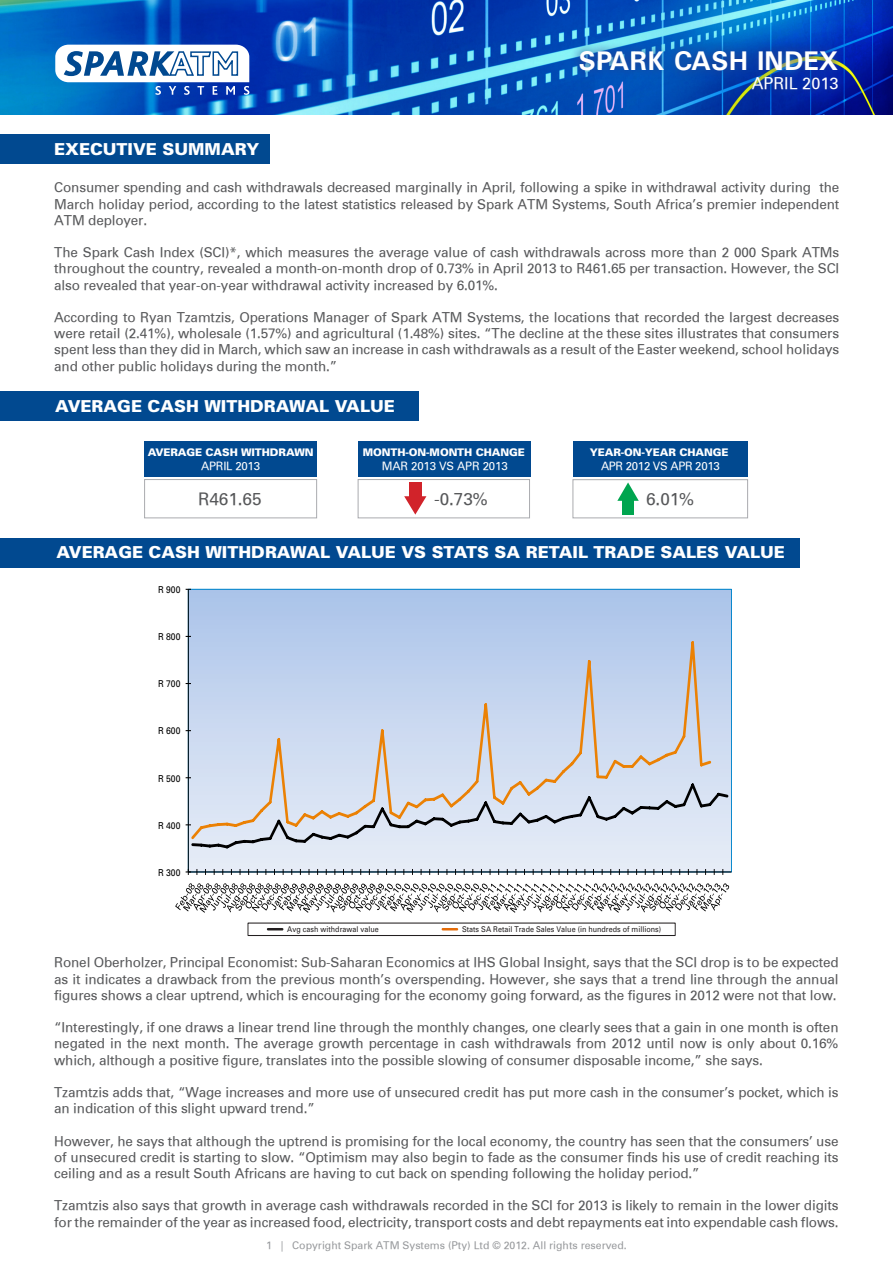
<style>
.page{position:relative;width:893px;height:1263px;background:#fff}
.page>*{position:absolute;margin:0;border:0;box-sizing:border-box;transform-origin:0 0}
.t1{font:700 27px "Univers";color:#fff}
.t2{font:17.1px "Univers";color:#57585a}
.t3{font:900 16.5px "Univers";color:#fff}
.t4{font:16.2px "Univers";color:#fff}
.t5{font:13.5px/16.2px "Univers";letter-spacing:-.01em;color:#57585a;text-align:justify}
.t6{font:11.4px "Univers";letter-spacing:-.02em;color:#fff}
.t7{font:10.5px "Univers";color:#97999c}
.t8{font:900 10.5px "Univers";letter-spacing:-.01em;color:#fff}
.t9{font:9.6px "Univers";color:#000;scale:.9 1}
.t10{font:7.95px "Univers";color:#231f20;scale:.9 1}
</style>
<div class="page">
<img style="left:0;top:0;width:893px;height:115px">
<svg style="left:55px;top:45px;width:194px;height:50px"></svg>
<div style="left:0;top:134px;width:269px;height:30px;background:#014990"></div>
<svg style="left:571px;top:42px;width:276px;height:56px;background:#1250af"></svg>
<div style="left:0;top:538px;width:799px;height:30px;background:#014990"></div>
<div style="left:0;top:391px;width:418px;height:30px;background:#014990"></div>
<div style="left:145px;top:441px;width:172px;height:36px;background:#014990"></div>
<div style="left:144px;top:479px;width:173px;height:39px;border:1px solid #aaabaf"></div>
<div style="left:358px;top:441px;width:172px;height:36px;background:#014990"></div>
<div style="left:358px;top:479px;width:172px;height:39px;border:1px solid #aaabaf"></div>
<div style="left:573px;top:441px;width:174px;height:36px;background:#014990"></div>
<div style="left:572px;top:479px;width:176px;height:39px;border:1px solid #aaabaf"></div>
<div style="left:622px;top:498px;width:12px;height:17px;background:#00a54f"></div>
<svg style="left:617px;top:482px;width:22px;height:19px"></svg>
<div style="left:248px;top:923px;width:427px;height:13px;border:1px solid #231f20"></div>
<svg style="left:268px;top:928px;width:14px;height:2px"></svg>
<svg style="left:443px;top:928px;width:14px;height:2px"></svg>
<svg style="left:190px;top:591px;width:540px;height:279px;background:#bed1ed"></svg>
<hr style="left:188px;top:589px;width:1px;height:283px;background:#000">
<hr style="left:188px;top:872px;width:543px;height:1px;background:#000">
<svg style="left:186px;top:869px;width:5px;height:6px"></svg>
<svg style="left:186px;top:777px;width:544px;height:74px;background:#d5dde9"></svg>
<svg style="left:189px;top:639px;width:524px;height:203px;background:#c9d3e4"></svg>
<svg style="left:175px;top:883px;width:450px;height:30px"></svg>
<svg style="left:625px;top:883px;width:104px;height:29px"></svg>
<div style="left:409px;top:482px;width:12px;height:17px;background:#d1232a"></div>
<svg style="left:404px;top:496px;width:22px;height:19px"></svg>
<p class="t1" style="left:579px;top:44px;width:261px">SPARK CASH INDEX</p>
<p class="t4" style="left:752px;top:74px;width:88px">APRIL 2013</p>
<p class="t3" style="left:54px;top:139px;width:207px">EXECUTIVE SUMMARY</p>
<p class="t5" style="left:54px;top:180px;width:786px">Consumer spending and cash withdrawals decreased marginally in April, following a spike in withdrawal activity during the March holiday period, according to the latest statistics released by Spark ATM Systems, South Africa’s premier independent ATM deployer.</p>
<p class="t5" style="left:54px;top:244px;width:787px">The Spark Cash Index (SCI)*, which measures the average value of cash withdrawals across more than 2 000 Spark ATMs throughout the country, revealed a month-on-month drop of 0.73% in April 2013 to R461.65 per transaction. However, the SCI also revealed that year-on-year withdrawal activity increased by 6.01%.</p>
<p class="t5" style="left:54px;top:309px;width:786px">According to Ryan Tzamtzis, Operations Manager of Spark ATM Systems, the locations that recorded the largest decreases were retail (2.41%), wholesale (1.57%) and agricultural (1.48%) sites. “The decline at the these sites illustrates that consumers spent less than they did in March, which saw an increase in cash withdrawals as a result of the Easter weekend, school holidays and other public holidays during the month.”</p>
<p class="t3" style="left:55px;top:395px;width:341px">AVERAGE CASH WITHDRAWAL VALUE</p>
<p class="t8" style="left:148px;top:445px;width:167px">AVERAGE CASH WITHDRAWN</p>
<p class="t8" style="left:363px;top:446px;width:163px">MONTH-ON-MONTH CHANGE</p>
<p class="t8" style="left:590px;top:446px;width:140px">YEAR-ON-YEAR CHANGE</p>
<p class="t6" style="left:201px;top:460px;width:60px">APRIL 2013</p>
<p class="t2" style="left:198px;top:489px;width:65px">R461.65</p>
<p class="t6" style="left:382px;top:460px;width:127px">MAR 2013 VS APR 2013</p>
<p class="t2" style="left:434px;top:489px;width:56px">-0.73%</p>
<p class="t6" style="left:601px;top:460px;width:120px">APR 2012 VS APR 2013</p>
<p class="t2" style="left:646px;top:489px;width:50px">6.01%</p>
<p class="t3" style="left:56px;top:542px;width:730px">AVERAGE CASH WITHDRAWAL VALUE VS STATS SA RETAIL TRADE SALES VALUE</p>
<p class="t9" style="left:158px;top:584px;width:26px">R 900</p>
<p class="t9" style="left:158px;top:631px;width:26px">R 800</p>
<p class="t9" style="left:158px;top:678px;width:26px">R 700</p>
<p class="t9" style="left:158px;top:725px;width:26px">R 600</p>
<p class="t9" style="left:158px;top:772px;width:26px">R 500</p>
<p class="t9" style="left:158px;top:820px;width:26px">R 400</p>
<p class="t9" style="left:158px;top:867px;width:26px">R 300</p>
<p class="t10" style="left:287px;top:924px;width:103px">Avg cash withdrawal value</p>
<p class="t10" style="left:462px;top:924px;width:223px">Stats SA Retail Trade Sales Value (in hundreds of millions)</p>
<p class="t5" style="left:54px;top:954px;width:786px">Ronel Oberholzer, Principal Economist: Sub-Saharan Economics at IHS Global Insight, says that the SCI drop is to be expected as it indicates a drawback from the previous month’s overspending. However, she says that a trend line through the annual figures shows a clear uptrend, which is encouraging for the economy going forward, as the figures in 2012 were not that low.</p>
<p class="t5" style="left:54px;top:1019px;width:786px">“Interestingly, if one draws a linear trend line through the monthly changes, one clearly sees that a gain in one month is often negated in the next month. The average growth percentage in cash withdrawals from 2012 until now is only about 0.16% which, although a positive figure, translates into the possible slowing of consumer disposable income,” she says.</p>
<p class="t5" style="left:54px;top:1084px;width:786px">Tzamtzis adds that, “Wage increases and more use of unsecured credit has put more cash in the consumer’s pocket, which is an indication of this slight upward trend.”</p>
<p class="t5" style="left:54px;top:1133px;width:786px">However, he says that although the uptrend is promising for the local economy, the country has seen that the consumers’ use of unsecured credit is starting to slow. “Optimism may also begin to fade as the consumer finds his use of credit reaching its ceiling and as a result South Africans are having to cut back on spending following the holiday period.”</p>
<p class="t5" style="left:54px;top:1197px;width:786px">Tzamtzis also says that growth in average cash withdrawals recorded in the SCI for 2013 is likely to remain in the lower digits for the remainder of the year as increased food, electricity, transport costs and debt repayments eat into expendable cash flows.</p>
<p class="t7" style="left:266px;top:1239px;width:362px">1 | Copyright Spark ATM Systems (Pty) Ltd © 2012. All rights reserved.</p>
</div>
